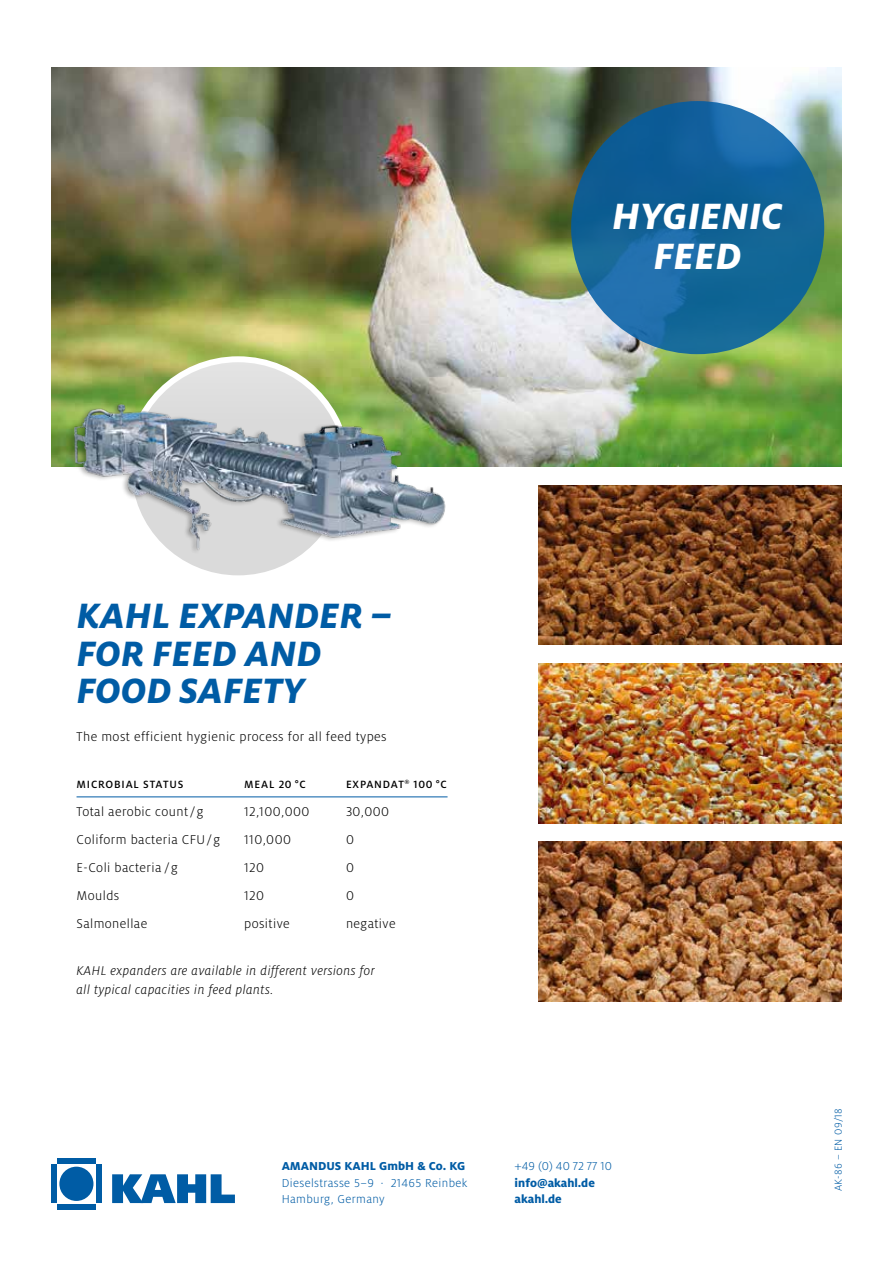
<style>
.page{position:relative;width:893px;height:1263px;background:#fff}
.page>*{position:absolute;margin:0;border:0;box-sizing:border-box;transform-origin:0 0}
.t1{font:italic 800 40.5px/40.5px "Milo OT";letter-spacing:.005em;color:#fff;text-align:center}
.t2{font:italic 800 39px/37.5px "Milo OT";letter-spacing:.005em;color:#005ca5}
.t3{font:300 14.1px/28.2px "Milo OT";letter-spacing:.03em;color:#000}
.t4{font:italic 300 14.1px/18.8px "Milo OT";letter-spacing:.03em;color:#000}
.t5{font:300 12.75px/16.5px "Milo OT";letter-spacing:.03em;color:#005ca5}
.t6{font:800 12.75px/16.5px "Milo OT";color:#005ca5}
.t7{font:500 11.7px "Milo OT";letter-spacing:.07em;color:#000}
.t8{font:300 11.25px "Milo OT";letter-spacing:.03em;color:#005ca5}
</style>
<div class="page">
<img style="left:51px;top:68px;width:791px;height:399px">
<svg style="left:571px;top:101px;width:253px;height:253px;background:#13649b"></svg>
<img style="left:538px;top:842px;width:304px;height:159px">
<img style="left:538px;top:664px;width:304px;height:159px">
<img style="left:538px;top:485px;width:304px;height:160px">
<div style="left:126px;top:356px;width:225px;height:225px;background:#fff;border-radius:50%"></div>
<div style="left:132px;top:362px;width:213px;height:213px;background:#dadada;border-radius:50%"></div>
<hr style="left:77px;top:797px;width:371px;height:1px;background:#005ca5">
<img style="left:72px;top:394px;width:374px;height:163px">
<svg style="left:112px;top:1174px;width:123px;height:29px"></svg>
<div style="left:59px;top:1167px;width:34px;height:34px;background:#005ca5;border-radius:50%"></div>
<div style="left:51px;top:1165px;width:5px;height:38px;background:#005ca5"></div>
<div style="left:96px;top:1165px;width:6px;height:38px;background:#005ca5"></div>
<div style="left:57px;top:1158px;width:38px;height:5px;background:#005ca5"></div>
<div style="left:57px;top:1204px;width:38px;height:5px;background:#005ca5"></div>
<h1 class="t1" style="left:613px;top:195px;width:172px">HYGIENIC<br>FEED</h1>
<h2 class="t2" style="left:77px;top:597px;width:317px">KAHL EXPANDER –<br>FOR FEED AND<br>FOOD SAFETY</h2>
<p class="t3" style="left:77px;top:722px;width:312px">The most efficient hygienic process for all feed types</p>
<p class="t7" style="left:77px;top:777px;width:108px">MICROBIAL STATUS</p>
<p class="t7" style="left:244px;top:777px;width:63px">MEAL 20 °C</p>
<p class="t7" style="left:346px;top:777px;width:102px">EXPANDAT<sup>®</sup> 100 °C</p>
<p class="t3" style="left:77px;top:797px;width:145px">Total aerobic count/g<br>Coliform bacteria CFU/g</p>
<p class="t3" style="left:244px;top:797px;width:67px">12,100,000<br>110,000<br>120<br>120 positive</p>
<p class="t3" style="left:346px;top:797px;width:51px">30,000<br>0<br>0<br>0 negative</p>
<p class="t3" style="left:77px;top:854px;width:103px">E-Coli bacteria /g<br>Moulds<br>Salmonellae</p>
<p class="t4" style="left:77px;top:961px;width:300px">KAHL expanders are available in different versions for all typical capacities in feed plants.</p>
<p class="t6" style="left:282px;top:1158px;width:185px">AMANDUS KAHL GmbH &amp; Co. KG</p>
<p class="t5" style="left:282px;top:1174px;width:187px">Dieselstrasse 5–9 · 21465 Reinbek<br>Hamburg, Germany</p>
<p class="t5" style="left:515px;top:1158px;width:99px">+49 (0) 40 72 77 10</p>
<p class="t6" style="left:515px;top:1174px;width:82px">info@akahl.de akahl.de</p>
<p class="t8" style="left:832px;top:1191px;width:85px;rotate:-90deg">AK-86 – EN 09/18</p>
</div>
